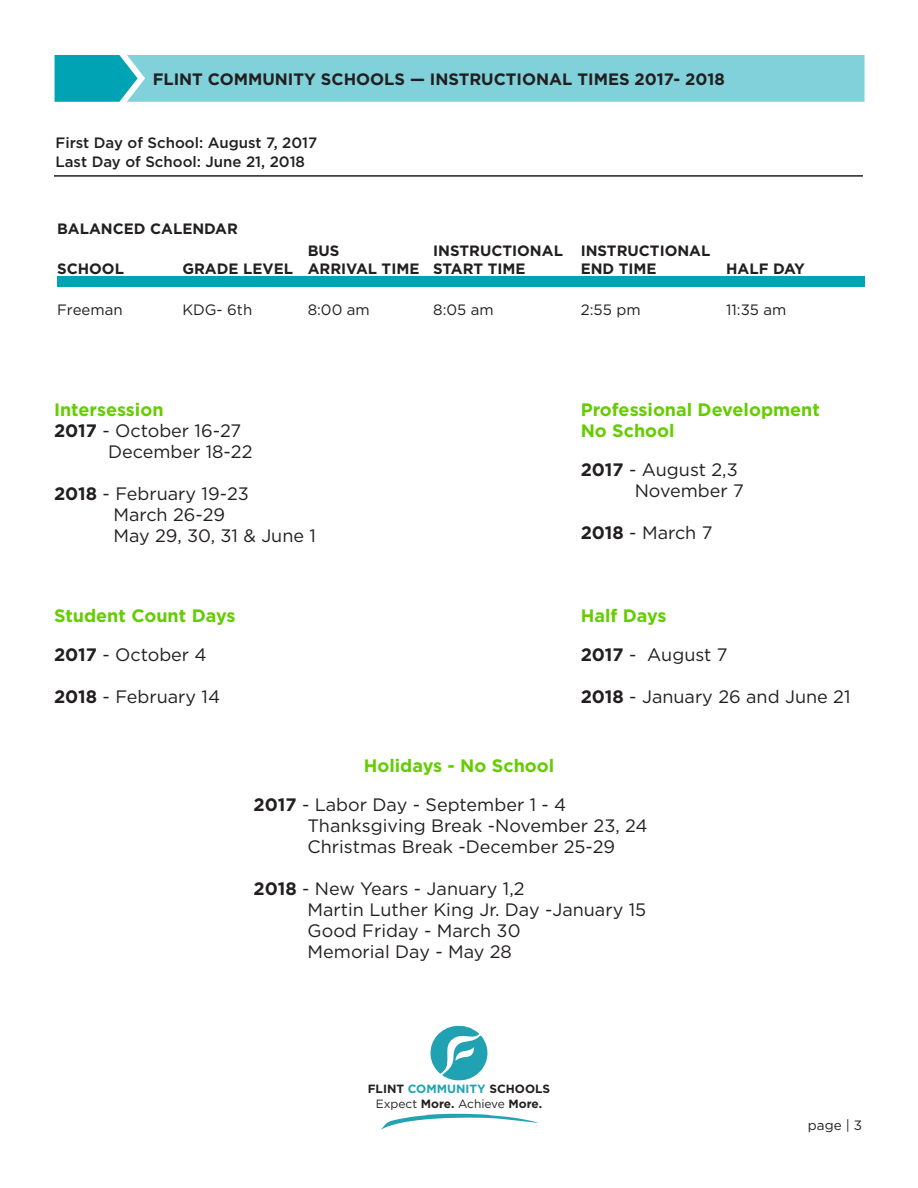
<style>
.page{position:relative;width:918px;height:1188px;background:#fff}
.page>*{position:absolute;margin:0;border:0;box-sizing:border-box;transform-origin:0 0}
.t1{font:18px/21px "Gotham";color:#231f20}
.t2{font:700 18px/21.6px "Gotham";color:#64cd00}
.t3{font:700 16.5px "Gotham";color:#231f20}
.t4{font:700 15px/18px "Gotham";color:#231f20}
.t5{font:500 15px/19.5px "Gotham";color:#231f20}
.t6{font:15px "Gotham";color:#231f20}
.t7{font:13.5px "Gotham";color:#231f20}
.t8{font:700 11.85px/14.2px "Gotham";color:#231f20;text-align:center}
.s1{font-weight:700}
.s2{color:#1ea3b4}
.s3{font-weight:400}
</style>
<div class="page">
<svg style="left:55px;top:55px;width:810px;height:47px;background:#75cdd5"></svg>
<svg style="left:381px;top:1113px;width:156px;height:17px"></svg>
<svg style="left:430px;top:1026px;width:58px;height:54px"></svg>
<div style="left:57px;top:276px;width:808px;height:11px;background:#00a3b4"></div>
<hr style="left:54px;top:175px;width:809px;height:2px;background:#231f20">
<p class="t3" style="left:153px;top:68px;width:574px">FLINT COMMUNITY SCHOOLS — INSTRUCTIONAL TIMES 2017- 2018</p>
<p class="t5" style="left:56px;top:133px;width:263px">First Day of School: August 7, 2017<br>Last Day of School: June 21, 2018</p>
<p class="t4" style="left:57px;top:220px;width:182px">BALANCED CALENDAR</p>
<p class="t4" style="left:57px;top:260px;width:68px">SCHOOL</p>
<p class="t6" style="left:57px;top:300px;width:67px">Freeman</p>
<p class="t4" style="left:182px;top:260px;width:112px">GRADE LEVEL</p>
<p class="t6" style="left:182px;top:300px;width:71px">KDG- 6th</p>
<p class="t4" style="left:308px;top:242px;width:113px">BUS<br>ARRIVAL TIME</p>
<p class="t6" style="left:308px;top:300px;width:64px">8:00 am</p>
<p class="t4" style="left:433px;top:242px;width:131px">INSTRUCTIONAL<br>START TIME</p>
<p class="t6" style="left:433px;top:300px;width:62px">8:05 am</p>
<p class="t4" style="left:581px;top:242px;width:131px">INSTRUCTIONAL<br>END TIME</p>
<p class="t6" style="left:581px;top:300px;width:61px">2:55 pm</p>
<p class="t4" style="left:726px;top:260px;width:80px">HALF DAY</p>
<p class="t6" style="left:726px;top:300px;width:62px">11:35 am</p>
<p class="t2" style="left:54px;top:398px;width:111px">Intersession</p>
<p class="t1" style="left:108px;top:419px;width:146px;text-indent:-54px"><span class="s1">2017</span> - October 16-27<br>December 18-22</p>
<p class="t1" style="left:113px;top:482px;width:204px;text-indent:-59px"><span class="s1">2018</span> - February 19-23<br>March 26-29<br>May 29, 30, 31 &amp; June 1</p>
<p class="t2" style="left:54px;top:605px;width:183px">Student Count Days</p>
<p class="t1" style="left:54px;top:644px;width:154px"><span class="s1">2017</span> - October 4</p>
<p class="t1" style="left:54px;top:686px;width:168px"><span class="s1">2018</span> - February 14</p>
<p class="t2" style="left:581px;top:398px;width:241px">Professional Development<br>No School</p>
<p class="t1" style="left:635px;top:459px;width:111px;text-indent:-54px"><span class="s1">2017</span> - August 2,3<br>November 7</p>
<p class="t1" style="left:581px;top:522px;width:133px"><span class="s1">2018</span> - March 7</p>
<p class="t2" style="left:581px;top:605px;width:87px">Half Days</p>
<p class="t1" style="left:581px;top:644px;width:148px"><span class="s1">2017</span> - August 7</p>
<p class="t1" style="left:581px;top:686px;width:271px"><span class="s1">2018</span> - January 26 and June 21</p>
<p class="t2" style="left:364px;top:754px;width:192px">Holidays - No School</p>
<p class="t1" style="left:308px;top:793px;width:341px;text-indent:-54px"><span class="s1">2017</span> - Labor Day - September 1 - 4<br>Thanksgiving Break -November 23, 24<br>Christmas Break -December 25-29</p>
<p class="t1" style="left:308px;top:877px;width:340px;text-indent:-54px"><span class="s1">2018</span> - New Years - January 1,2<br>Martin Luther King Jr. Day -January 15<br>Good Friday - March 30<br>Memorial Day - May 28</p>
<p class="t8" style="left:368px;top:1082px;width:184px">FLINT <span class="s2">COMMUNITY</span> SCHOOLS<br><span class="s3">Expect</span> More. <span class="s3">Achieve</span> More.</p>
<p class="t7" style="left:808px;top:1116px;width:56px">page | 3</p>
</div>
